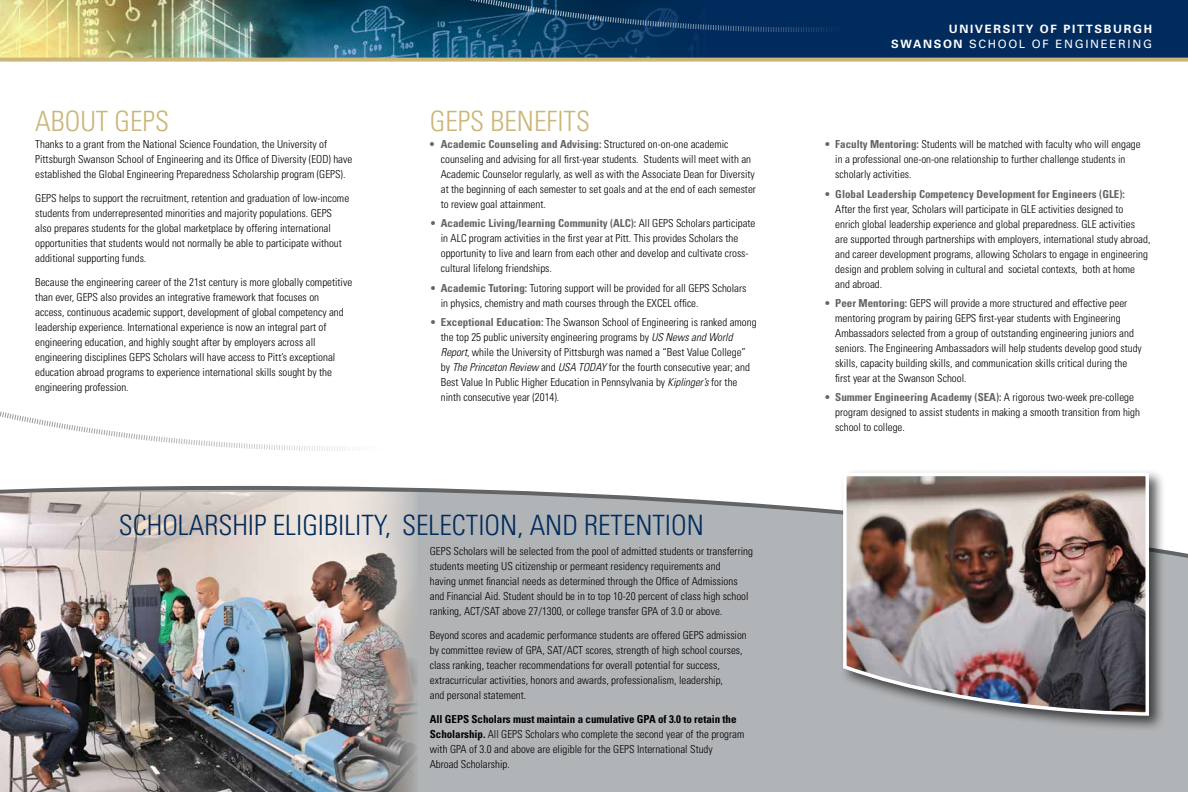
<style>
.page{position:relative;width:1188px;height:792px;background:#fff}
.page>*{position:absolute;margin:0;border:0;box-sizing:border-box;transform-origin:0 0}
.t1{font:300 condensed 28px "Univers";color:#002b5c}
.t2{font:300 condensed 28px "Univers";color:#cbb677}
.t3{font:700 11.5px/15.1px "Univers";letter-spacing:.145em;color:#fff;text-align:right}
.t4{font:300 condensed 11px/15px "Univers";color:#000}
.s1{font-weight:700;color:#636466}
.s2{color:#636466}
.s3{font-style:italic}
.s4{font-weight:700}
.s5{font-weight:400}
</style>
<div class="page">
<svg style="left:0;top:485px;width:1188px;height:307px;background:#b2b5b7"></svg>
<img style="left:0;top:492px;width:418px;height:300px">
<div style="left:0;top:0;width:1188px;height:59px;background:#002b5c"></div>
<img style="left:0;top:0;width:705px;height:58px">
<svg style="left:0;top:58px;width:1188px;height:4px;background:#d0bd84"></svg>
<svg style="left:441px;top:0;width:391px;height:33px"></svg>
<svg style="left:0;top:411px;width:358px;height:40px"></svg>
<div style="left:839px;top:469px;width:326px;height:263px;background:#000;opacity:.65"></div>
<img style="left:841px;top:471px;width:310px;height:246px">
<h1 class="t2" style="left:35px;top:104px;width:135px">About GEPS</h1>
<p class="t4" style="left:35px;top:137px;width:319px">Thanks to a grant from the National Science Foundation, the University of<br>Pittsburgh Swanson School of Engineering and its Office of Diversity (EOD) have established the Global Engineering Preparedness Scholarship program (GEPS).</p>
<p class="t4" style="left:35px;top:191px;width:315px">GEPS helps to support the recruitment, retention and graduation of low-income students from underrepresented minorities and majority populations. GEPS also prepares students for the global marketplace by offering international opportunities that students would not normally be able to participate without additional supporting funds.</p>
<p class="t4" style="left:35px;top:275px;width:318px">Because the engineering career of the 21st century is more globally competitive than ever, GEPS also provides an integrative framework that focuses on<br>access, continuous academic support, development of global competency and leadership experience. International experience is now an integral part of engineering education, and highly sought after by employers across all engineering disciplines GEPS Scholars will have access to Pitt’s exceptional education abroad programs to experience international skills sought by the engineering profession.</p>
<h1 class="t2" style="left:430px;top:104px;width:87px">GEPS Benefi</h1>
<h1 class="t2" style="left:564px;top:104px;width:25px">ts</h1>
<p class="t4" style="left:441px;top:137px;width:317px;text-indent:-11px"><span class="s1">• Academic Counseling and Advising:</span> Structured on-on-one academic counseling and advising for all first-year students. Students will meet with an Academic Counselor regularly, as well as with the Associate Dean for Diversity at the beginning of each semester to set goals and at the end of each semester to review goal attainment.</p>
<p class="t4" style="left:441px;top:216px;width:316px;text-indent:-11px"><span class="s2">•</span> <span class="s1">Academic Living/learning Community (ALC):</span> All GEPS Scholars participate in ALC program activities in the first year at Pitt. This provides Scholars the opportunity to live and learn from each other and develop and cultivate cross&shy;cultural lifelong friendships.</p>
<p class="t4" style="left:441px;top:280px;width:307px;text-indent:-11px"><span class="s2">•</span> <span class="s1">Academic Tutoring:</span> Tutoring support will be provided for all GEPS Scholars in physics, chemistry and math courses through the EXCEL office.</p>
<p class="t4" style="left:441px;top:315px;width:317px;text-indent:-11px"><span class="s2">•</span> <span class="s1">Exceptional Education:</span> The Swanson School of Engineering is ranked among the top 25 public university engineering programs by <span class="s3">US News and World Report</span>, while the University of Pittsburgh was named a “Best Value College” by <span class="s3">The Princeton Review</span> and <span class="s3">USA TODAY</span> for the fourth consecutive year; and Best Value In Public Higher Education in Pennsylvania by <span class="s3">Kiplinger’s</span> for the ninth consecutive year (2014).</p>
<h1 class="t1" style="left:119px;top:508px;width:188px">Scholarshi p Eligibi</h1>
<h1 class="t1" style="left:344px;top:508px;width:202px">lity, Selecti on , and</h1>
<h1 class="t1" style="left:584px;top:508px;width:117px">Retention</h1>
<p class="t4" style="left:430px;top:544px;width:325px">GEPS Scholars will be selected from the pool of admitted students or transferring students meeting US citizenship or permeant residency requirements and<br>having unmet financial needs as determined through the Office of Admissions and Financial Aid. Student should be in to top 10-20 percent of class high school ranking, ACT/SAT above 27/1300, or college transfer GPA of 3.0 or above.</p>
<p class="t4" style="left:430px;top:628px;width:319px">Beyond scores and academic performance students are offered GEPS admission by committee review of GPA, SAT/ACT scores, strength of high school courses, class ranking, teacher recommendations for overall potential for success, extracurricular activities, honors and awards, professionalism, leadership,<br>and personal statement.</p>
<p class="t4" style="left:430px;top:712px;width:316px"><span class="s4">All GEPS Scholars must maintain a cumulative GPA of 3.0 to retain the Scholarship.</span> All GEPS Scholars who complete the second year of the program with GPA of 3.0 and above are eligible for the GEPS International Study<br>Abroad Scholarship.</p>
<p class="t3" style="left:891px;top:22px;width:262px">UNIVERSITY OF PITTSBURGH<br>SWANSON <span class="s5">SCHOOL OF ENGINEERING</span></p>
<p class="t4" style="left:835px;top:137px;width:307px;text-indent:-11px"><span class="s2">•</span> <span class="s1">Faculty Mentoring:</span> Students will be matched with faculty who will engage in a professional one-on-one relationship to further challenge students in scholarly activities.</p>
<p class="t4" style="left:835px;top:186px;width:317px;text-indent:-11px"><span class="s2">•</span> <span class="s1">Global Leadership Competency Development for Engineers (GLE):<br></span>After the first year, Scholars will participate in GLE activities designed to enrich global leadership experience and global preparedness. GLE activities are supported through partnerships with employers, international study abroad, and career development programs, allowing Scholars to engage in engineering design and problem solving in cultural and societal contexts, both at home and abroad.</p>
<p class="t4" style="left:835px;top:296px;width:308px;text-indent:-11px"><span class="s2">•</span> <span class="s1">Peer Mentoring:</span> GEPS will provide a more structured and effective peer mentoring program by pairing GEPS first-year students with Engineering Ambassadors selected from a group of outstanding engineering juniors and seniors. The Engineering Ambassadors will help students develop good study skills, capacity building skills, and communication skills critical during the first year at the Swanson School.</p>
<p class="t4" style="left:835px;top:390px;width:306px;text-indent:-11px"><span class="s2">•</span> <span class="s1">Summer Engineering Academy (SEA):</span> A rigorous two-week pre-college program designed to assist students in making a smooth transition from high school to college.</p>
</div>
